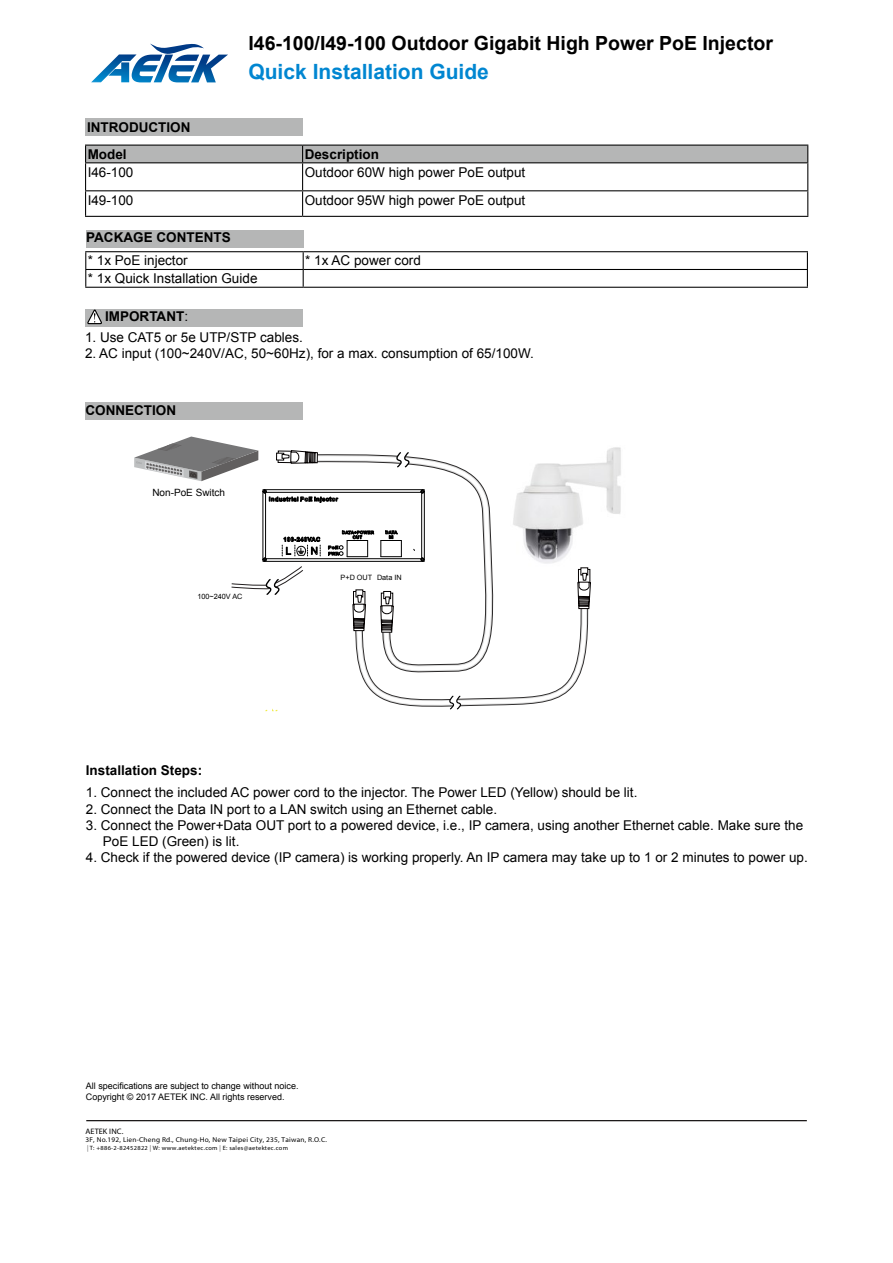
<style>
.page{position:relative;width:893px;height:1263px;background:#fff}
.page>*{position:absolute;margin:0;border:0;box-sizing:border-box;transform-origin:0 0}
.t1{font:700 21px "Arial";color:#0086d1}
.t2{font:700 19.5px "Arial";color:#000}
.t3{font:13.5px/16.2px "Arial";color:#000}
.t4{font:700 13.5px "Arial";color:#000}
.t5{font:10.05px "Arial";color:#000}
.t6{font:9px/10.8px "Arial";color:#000}
.t7{font:500 7.95px "Helvetica Neue LT Std";letter-spacing:.01em;color:#000;scale:1.04 1}
.t8{font:7.35px "Arial";color:#000}
.t9{font:300 7.05px "Helvetica Neue LT Std";letter-spacing:.03em;color:#000;scale:1.04 1}
.t10{font:300 6.15px "Helvetica Neue LT Std";letter-spacing:.05em;color:#000;scale:1.04 1}
.s1{font-weight:400}
.s2{font-family:"Letter Gothic Std";font-weight:400;font-style:italic}
.s3{font-weight:500}
</style>
<div class="page">
<img style="left:591px;top:447px;width:30px;height:67px">
<svg style="left:134px;top:436px;width:457px;height:276px"></svg>
<svg style="left:85px;top:145px;width:723px;height:71px"></svg>
<hr style="left:85px;top:216px;width:218px;height:1px;background:#000">
<hr style="left:303px;top:216px;width:505px;height:1px;background:#000">
<div style="left:86px;top:309px;width:217px;height:17px;background:#b5b6b6"></div>
<svg style="left:87px;top:309px;width:15px;height:16px"></svg>
<div style="left:86px;top:118px;width:217px;height:18px;background:#b5b6b6"></div>
<div style="left:85px;top:402px;width:218px;height:18px;background:#b5b6b6"></div>
<hr style="left:85px;top:251px;width:218px;height:1px;background:#000">
<hr style="left:303px;top:251px;width:505px;height:1px;background:#000">
<hr style="left:85px;top:269px;width:218px;height:1px;background:#000">
<svg style="left:85px;top:252px;width:1px;height:35px"></svg>
<hr style="left:303px;top:269px;width:505px;height:1px;background:#000">
<svg style="left:303px;top:252px;width:1px;height:35px"></svg>
<svg style="left:807px;top:252px;width:1px;height:35px"></svg>
<hr style="left:85px;top:287px;width:218px;height:1px;background:#000">
<hr style="left:303px;top:287px;width:505px;height:1px;background:#000">
<div style="left:86px;top:230px;width:217px;height:18px;background:#b5b6b6"></div>
<svg style="left:91px;top:43px;width:137px;height:39px"></svg>
<hr style="left:86px;top:1120px;width:721px;height:1px;background:#040000">
<p class="t4" style="left:87px;top:118px;width:105px">INTRODUCTION</p>
<h2 class="t2" style="left:248px;top:31px;width:526px">I46-100/I49-100 Outdoor Gigabit High Power PoE Injector</h2>
<h1 class="t1" style="left:248px;top:58px;width:242px">Quick Installation Guide</h1>
<p class="t4" style="left:88px;top:145px;width:41px">Model</p>
<p class="t4" style="left:305px;top:145px;width:76px">Description</p>
<p class="t3" style="left:88px;top:164px;width:47px">I46-100</p>
<p class="t3" style="left:305px;top:164px;width:222px">Outdoor 60W high power PoE output</p>
<p class="t3" style="left:88px;top:192px;width:47px">I49-100</p>
<p class="t3" style="left:305px;top:192px;width:222px">Outdoor 95W high power PoE output</p>
<p class="t4" style="left:86px;top:228px;width:146px">PACKAGE CONTENTS</p>
<p class="t3" style="left:88px;top:253px;width:101px">* 1x PoE injector</p>
<p class="t3" style="left:305px;top:253px;width:117px">* 1x AC power cord</p>
<p class="t3" style="left:88px;top:270px;width:171px">* 1x Quick Installation Guide</p>
<p class="t4" style="left:105px;top:308px;width:84px">IMPORTANT<span class="s1">:</span></p>
<p class="t3" style="left:85px;top:330px;width:219px">1. Use CAT5 or 5e UTP/STP cables.</p>
<p class="t3" style="left:85px;top:346px;width:450px">2. AC input (100~240V/AC, 50~60Hz), for a max. consumption of 65/100W.</p>
<p class="t4" style="left:85px;top:401px;width:92px">CONNECTION</p>
<p class="t5" style="left:152px;top:486px;width:74px">Non-PoE Switch</p>
<p class="t8" style="left:197px;top:591px;width:47px">100~240V AC</p>
<p class="t8" style="left:341px;top:572px;width:63px">P+D OUT Data IN</p>
<p class="t4" style="left:86px;top:761px;width:118px">Installation Steps:</p>
<p class="t3" style="left:86px;top:785px;width:553px">1. Connect the included AC power cord to the injector. The Power LED (Yellow) should be lit.</p>
<p class="t3" style="left:86px;top:801px;width:413px">2. Connect the Data IN port to a LAN switch using an Ethernet cable.</p>
<p class="t3" style="left:103px;top:817px;width:702px;text-indent:-17px">3. Connect the Power+Data OUT port to a powered device, i.e., IP camera, using another Ethernet cable. Make sure the<br>PoE LED (Green) is lit.</p>
<p class="t3" style="left:86px;top:849px;width:723px">4. Check if the powered device (IP camera) is working properly. An IP camera may take up to 1 or 2 minutes to power up.</p>
<p class="t6" style="left:86px;top:1081px;width:214px">All specifications are subject to change without noice.<br>Copyright © 2017 AETEK INC. All rights reserved.</p>
<p class="t7" style="left:85px;top:1126px;width:38px">AETEK INC.</p>
<p class="t9" style="left:85px;top:1135px;width:234px">3F, No.192, Lien-Cheng Rd., Chung-Ho, New Taipei City, 235, Taiwan, R.O.C.</p>
<p class="t10" style="left:85px;top:1144px;width:196px"><span class="s2">|</span><span class="s3">T</span><span class="s1">:</span> +886-2-82452822<span class="s2">|</span><span class="s3">W</span><span class="s1">:</span> www.aetektec.com<span class="s2">|</span> <span class="s3">E</span><span class="s1">:</span> sales@aetektec.com</p>
</div>
